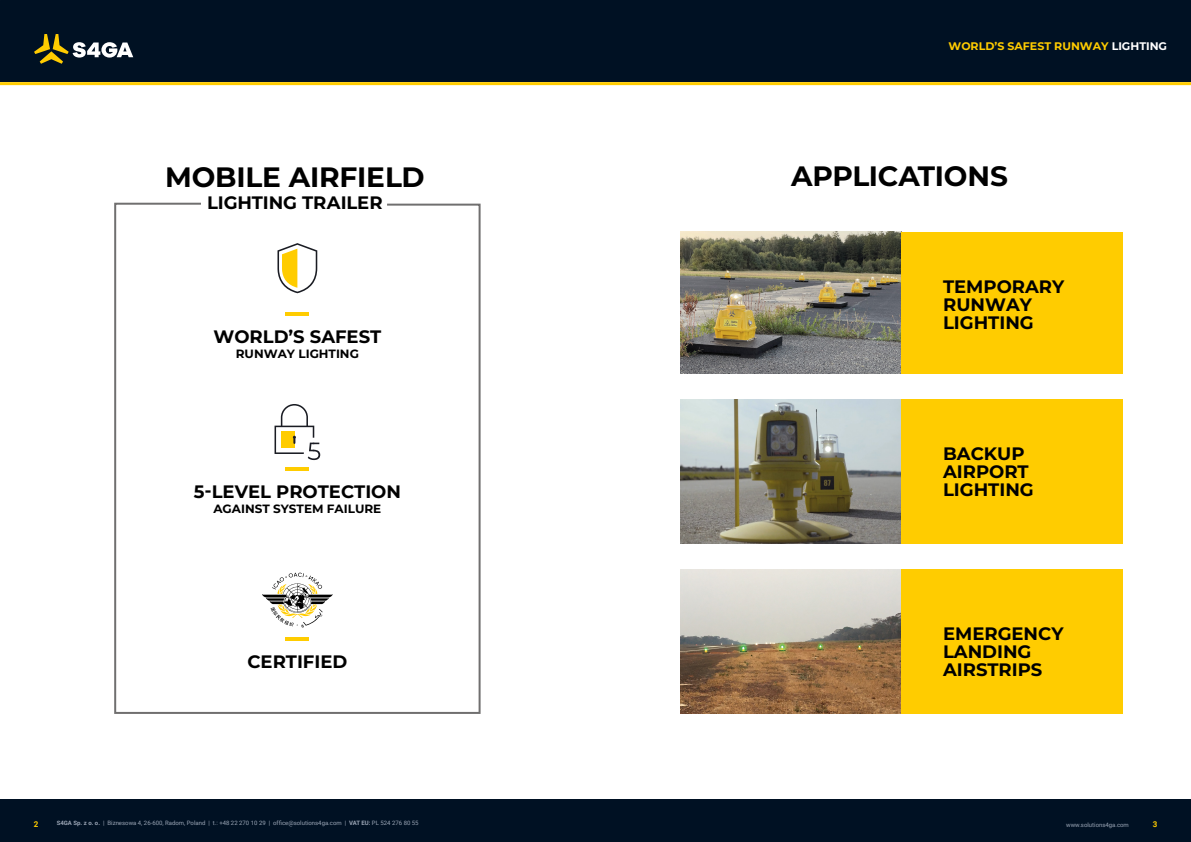
<style>
.page{position:relative;width:1191px;height:842px;background:#fff}
.page>*{position:absolute;margin:0;border:0;box-sizing:border-box;transform-origin:0 0}
.t1{font:100 28px "Montserrat";letter-spacing:-.005em;color:#000}
.t2{font:100 18px/18px "Montserrat";color:#000}
.t3{font:100 12px "Montserrat";color:#000}
.t4{font:100 11px "Montserrat";color:#fc0}
.t5{font:700 8px "Roboto";color:#fc0}
.t6{font:6px "Roboto";color:#9aa5b5}
.s1{color:#fff}
.s2{font-weight:700}
</style>
<div class="page">
<div style="left:0;top:0;width:1191px;height:82px;background:#001123"></div>
<svg style="left:34px;top:34px;width:99px;height:30px"></svg>
<hr style="left:0;top:82px;width:1191px;height:3px;background:#fc0">
<div style="left:0;top:799px;width:1191px;height:43px;background:#001123"></div>
<img style="left:680px;top:232px;width:221px;height:141px">
<img style="left:680px;top:399px;width:221px;height:145px">
<img style="left:680px;top:569px;width:221px;height:145px">
<div style="left:901px;top:232px;width:222px;height:141px;background:#fc0"></div>
<div style="left:901px;top:399px;width:222px;height:145px;background:#fc0"></div>
<div style="left:901px;top:569px;width:222px;height:145px;background:#fc0"></div>
<svg style="left:114px;top:202px;width:367px;height:512px"></svg>
<svg style="left:274px;top:404px;width:46px;height:56px"></svg>
<svg style="left:277px;top:243px;width:40px;height:50px"></svg>
<hr style="left:285px;top:312px;width:24px;height:3px;background:#fc0">
<hr style="left:285px;top:467px;width:24px;height:4px;background:#fc0">
<hr style="left:285px;top:637px;width:24px;height:4px;background:#fc0">
<h1 class="t1" style="left:165px;top:158px;width:261px">MOBILE AIRFIELD</h1>
<p class="t2" style="left:207px;top:193px;width:177px">LIGHTING TRAILER</p>
<p class="t2" style="left:213px;top:327px;width:169px">WORLD’S SAFEST</p>
<p class="t3" style="left:236px;top:345px;width:125px">RUNWAY LIGHTING</p>
<p class="t2" style="left:194px;top:482px;width:209px">5-LEVEL PROTECTION</p>
<p class="t3" style="left:213px;top:501px;width:169px">AGAINST SYSTEM FAILURE</p>
<p class="t2" style="left:247px;top:652px;width:101px">CERTIFIED</p>
<p class="t4" style="left:948px;top:39px;width:220px">WORLD’S SAFEST RUNWAY <span class="s1">LIGHTING</span></p>
<h1 class="t1" style="left:791px;top:157px;width:218px">APPLICATIONS</h1>
<p class="t2" style="left:943px;top:277px;width:123px">TEMPORARY<br>RUNWAY<br>LIGHTING</p>
<p class="t2" style="left:943px;top:444px;width:92px">BACKUP<br>AIRPORT<br>LIGHTING</p>
<p class="t2" style="left:943px;top:624px;width:122px">EMERGENCY<br>LANDING<br>AIRSTRIPS</p>
<p class="t5" style="left:34px;top:818px;width:6px">2</p>
<p class="t6" style="left:57px;top:819px;width:363px"><span class="s2">S4GA Sp. z o. o.</span> | Biznesowa 4, 26-600, Radom, Poland | t.: +48 22 270 10 29 | office@solutions4ga.com | <span class="s2">VAT EU:</span> PL 524 276 80 55</p>
<p class="t6" style="left:1066px;top:820px;width:64px">www.solutions4ga.com</p>
<p class="t5" style="left:1152px;top:818px;width:6px">3</p>
</div>
